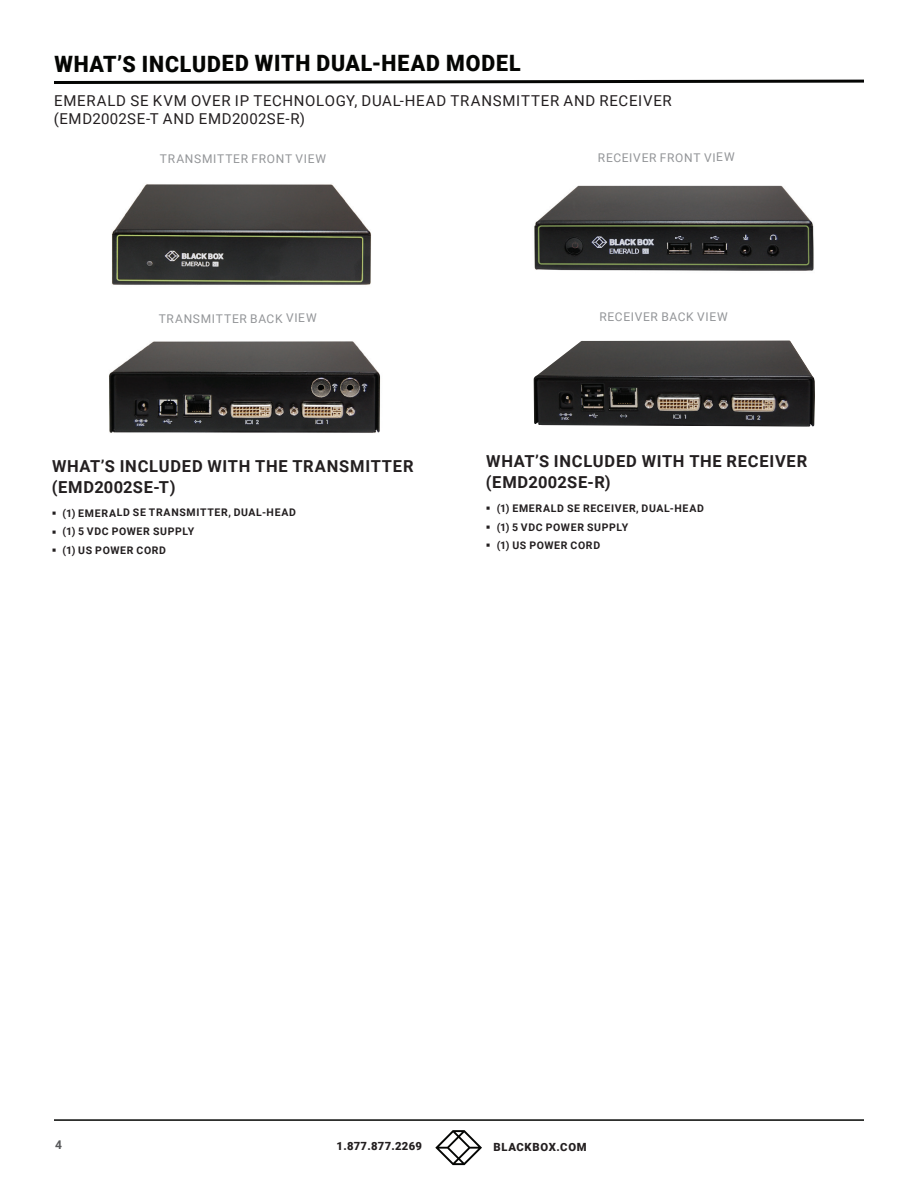
<style>
.page{position:relative;width:918px;height:1188px;background:#fff}
.page>*{position:absolute;margin:0;border:0;box-sizing:border-box;transform-origin:0 0}
.t1{font:900 22.5px "Roboto";letter-spacing:.04em;color:#040503;scale:.95 1}
.t2{font:700 16.5px/21.1px "Roboto";letter-spacing:.04em;color:#231f20}
.t3{font:15px/18px "Roboto";letter-spacing:.045em;color:#231f20}
.t4{font:12px "Roboto";letter-spacing:.055em;color:#939598}
.t5{font:700 12px "Roboto";color:#57585a}
.t6{font:900 11.25px "Roboto";letter-spacing:.025em;color:#231f20}
.t7{font:900 11.25px "Roboto";letter-spacing:.05em;color:#231f20}
.t8{font:700 10.5px "Roboto";letter-spacing:.06em;color:#231f20}
</style>
<div class="page">
<hr style="left:54px;top:1119px;width:810px;height:2px;background:#040503">
<svg style="left:435px;top:1130px;width:47px;height:35px"></svg>
<svg style="left:54px;top:79px;width:810px;height:5px"></svg>
<img style="left:112px;top:184px;width:259px;height:101px">
<img style="left:109px;top:341px;width:272px;height:92px">
<img style="left:534px;top:185px;width:280px;height:86px">
<img style="left:534px;top:340px;width:281px;height:87px">
<h1 class="t1" style="left:54px;top:48px;width:493px">WHAT’S INCLUDED WITH DUAL-HEAD MODEL</h1>
<h3 class="t3" style="left:54px;top:91px;width:619px">EMERALD SE KVM OVER IP TECHNOLOGY, DUAL-HEAD TRANSMITTER AND RECEIVER (EMD2002SE-T AND EMD2002SE-R)</h3>
<p class="t4" style="left:160px;top:151px;width:168px">TRANSMITTER FRONT VIEW</p>
<p class="t4" style="left:598px;top:149px;width:138px">RECEIVER FRONT VIEW</p>
<p class="t4" style="left:159px;top:310px;width:159px">TRANSMITTER BACK VIEW</p>
<p class="t4" style="left:599px;top:308px;width:130px">RECEIVER BACK VIEW</p>
<h2 class="t2" style="left:52px;top:455px;width:363px">WHAT’S INCLUDED WITH THE TRANSMITTER (EMD2002SE-T)</h2>
<p class="t8" style="left:52px;top:505px;width:246px">▪ (1) EMERALD SE TRANSMITTER, DUAL-HEAD</p>
<p class="t8" style="left:52px;top:524px;width:144px">▪ (1) 5 VDC POWER SUPPLY</p>
<p class="t8" style="left:52px;top:543px;width:116px">▪ (1) US POWER CORD</p>
<h2 class="t2" style="left:486px;top:450px;width:323px">WHAT’S INCLUDED WITH THE RECEIVER (EMD2002SE-R)</h2>
<p class="t8" style="left:486px;top:501px;width:219px">▪ (1) EMERALD SE RECEIVER, DUAL-HEAD</p>
<p class="t8" style="left:486px;top:519px;width:144px">▪ (1) 5 VDC POWER SUPPLY</p>
<p class="t8" style="left:486px;top:538px;width:116px">▪ (1) US POWER CORD</p>
<p class="t5" style="left:55px;top:1136px;width:8px">4</p>
<p class="t6" style="left:337px;top:1138px;width:87px">1.877.877.2269</p>
<p class="t7" style="left:494px;top:1139px;width:95px">BLACKBOX.COM</p>
</div>
